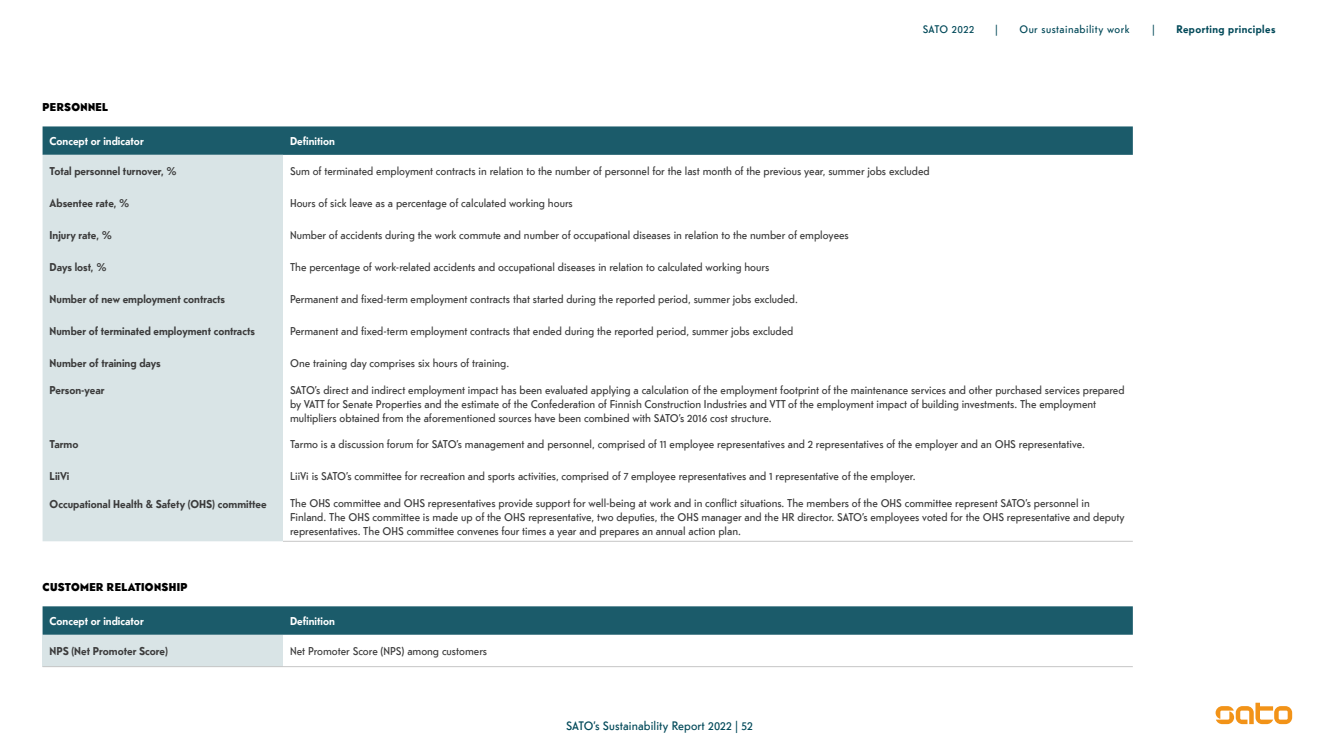
<style>
.page{position:relative;width:1319px;height:745px;background:#fff}
.page>*{position:absolute;margin:0;border:0;box-sizing:border-box;transform-origin:0 0}
.t1{font:12.5px "Telefon Web";letter-spacing:.01em;color:#024959}
.t2{font:11.5px/13.9px "Telefon Web";color:#3c3c3c}
.t3{font:700 11.5px "Telefon Web";color:#3c3c3c}
.t4{font:700 11.5px "Telefon Web";color:#fff}
.t5{font:900 11.5px "Telefon Web";letter-spacing:.03em;color:#000}
.t6{font:11.25px "Telefon Web";letter-spacing:.04em;color:#024959}
.t7{font:700 11.25px "Telefon Web";letter-spacing:.04em;color:#024959}
</style>
<div class="page">
<div style="left:43px;top:126px;width:1089px;height:29px;background:#1b5b6a"></div>
<div style="left:43px;top:155px;width:240px;height:386px;background:#d9e4e6"></div>
<hr style="left:283px;top:540px;width:849px;height:1px;background:#c6c6c6">
<div style="left:43px;top:606px;width:1089px;height:28px;background:#1b5b6a"></div>
<div style="left:43px;top:634px;width:240px;height:32px;background:#d9e4e6"></div>
<hr style="left:43px;top:666px;width:240px;height:1px;background:#c6c6c6">
<hr style="left:283px;top:666px;width:849px;height:1px;background:#c6c6c6">
<svg style="left:1215px;top:702px;width:76px;height:21px"></svg>
<p class="t6" style="left:922px;top:22px;width:53px">SATO 2022</p>
<p class="t6" style="left:995px;top:22px;width:4px">|</p>
<p class="t6" style="left:1019px;top:22px;width:111px">Our sustainability work</p>
<p class="t6" style="left:1151px;top:22px;width:4px">|</p>
<p class="t7" style="left:1176px;top:22px;width:101px">Reporting principles</p>
<p class="t5" style="left:43px;top:99px;width:67px">PERSONNEL</p>
<p class="t4" style="left:50px;top:134px;width:96px">Concept or indicator</p>
<p class="t4" style="left:290px;top:134px;width:46px">Definition</p>
<p class="t3" style="left:50px;top:164px;width:129px">Total personnel turnover, %</p>
<p class="t2" style="left:290px;top:164px;width:641px">Sum of terminated employment contracts in relation to the number of personnel for the last month of the previous year, summer jobs excluded</p>
<p class="t3" style="left:50px;top:196px;width:81px">Absentee rate, %</p>
<p class="t2" style="left:290px;top:196px;width:284px">Hours of sick leave as a percentage of calculated working hours</p>
<p class="t3" style="left:50px;top:228px;width:64px">Injury rate, %</p>
<p class="t2" style="left:290px;top:228px;width:560px">Number of accidents during the work commute and number of occupational diseases in relation to the number of employees</p>
<p class="t3" style="left:50px;top:259px;width:58px">Days lost, %</p>
<p class="t2" style="left:290px;top:260px;width:480px">The percentage of work-related accidents and occupational diseases in relation to calculated working hours</p>
<p class="t3" style="left:50px;top:291px;width:177px">Number of new employment contracts</p>
<p class="t2" style="left:290px;top:292px;width:509px">Permanent and fixed-term employment contracts that started during the reported period, summer jobs excluded.</p>
<p class="t3" style="left:50px;top:323px;width:207px">Number of terminated employment contracts</p>
<p class="t2" style="left:290px;top:323px;width:505px">Permanent and fixed-term employment contracts that ended during the reported period, summer jobs excluded</p>
<p class="t3" style="left:50px;top:355px;width:113px">Number of training days</p>
<p class="t2" style="left:290px;top:355px;width:220px">One training day comprises six hours of training.</p>
<p class="t3" style="left:50px;top:383px;width:56px">Person-year</p>
<p class="t2" style="left:290px;top:382px;width:836px">SATO’s direct and indirect employment impact has been evaluated applying a calculation of the employment footprint of the maintenance services and other purchased services prepared by VATT for Senate Properties and the estimate of the Confederation of Finnish Construction Industries and VTT of the employment impact of building investments. The employment multipliers obtained from the aforementioned sources have been combined with SATO’s 2016 cost structure.</p>
<p class="t3" style="left:50px;top:436px;width:30px">Tarmo</p>
<p class="t2" style="left:290px;top:437px;width:796px">Tarmo is a discussion forum for SATO’s management and personnel, comprised of 11 employee representatives and 2 representatives of the employer and an OHS representative.</p>
<p class="t3" style="left:50px;top:468px;width:21px">LiiVi</p>
<p class="t2" style="left:290px;top:469px;width:627px">LiiVi is SATO’s committee for recreation and sports activities, comprised of 7 employee representatives and 1 representative of the employer.</p>
<p class="t3" style="left:50px;top:496px;width:218px">Occupational Health &amp; Safety (OHS) committee</p>
<p class="t2" style="left:290px;top:495px;width:836px">The OHS committee and OHS representatives provide support for well-being at work and in conflict situations. The members of the OHS committee represent SATO’s personnel in<br>Finland. The OHS committee is made up of the OHS representative, two deputies, the OHS manager and the HR director. SATO’s employees voted for the OHS representative and deputy representatives. The OHS committee convenes four times a year and prepares an annual action plan.</p>
<p class="t5" style="left:43px;top:579px;width:146px">CUSTOMER RELATIONSHIP</p>
<p class="t4" style="left:50px;top:613px;width:96px">Concept or indicator</p>
<p class="t4" style="left:290px;top:613px;width:46px">Definition</p>
<p class="t3" style="left:50px;top:643px;width:120px">NPS (Net Promoter Score)</p>
<p class="t2" style="left:290px;top:643px;width:198px">Net Promoter Score (NPS) among customers</p>
<p class="t1" style="left:566px;top:717px;width:188px">SATO’s Sustainability Report 2022 | 52</p>
</div>
